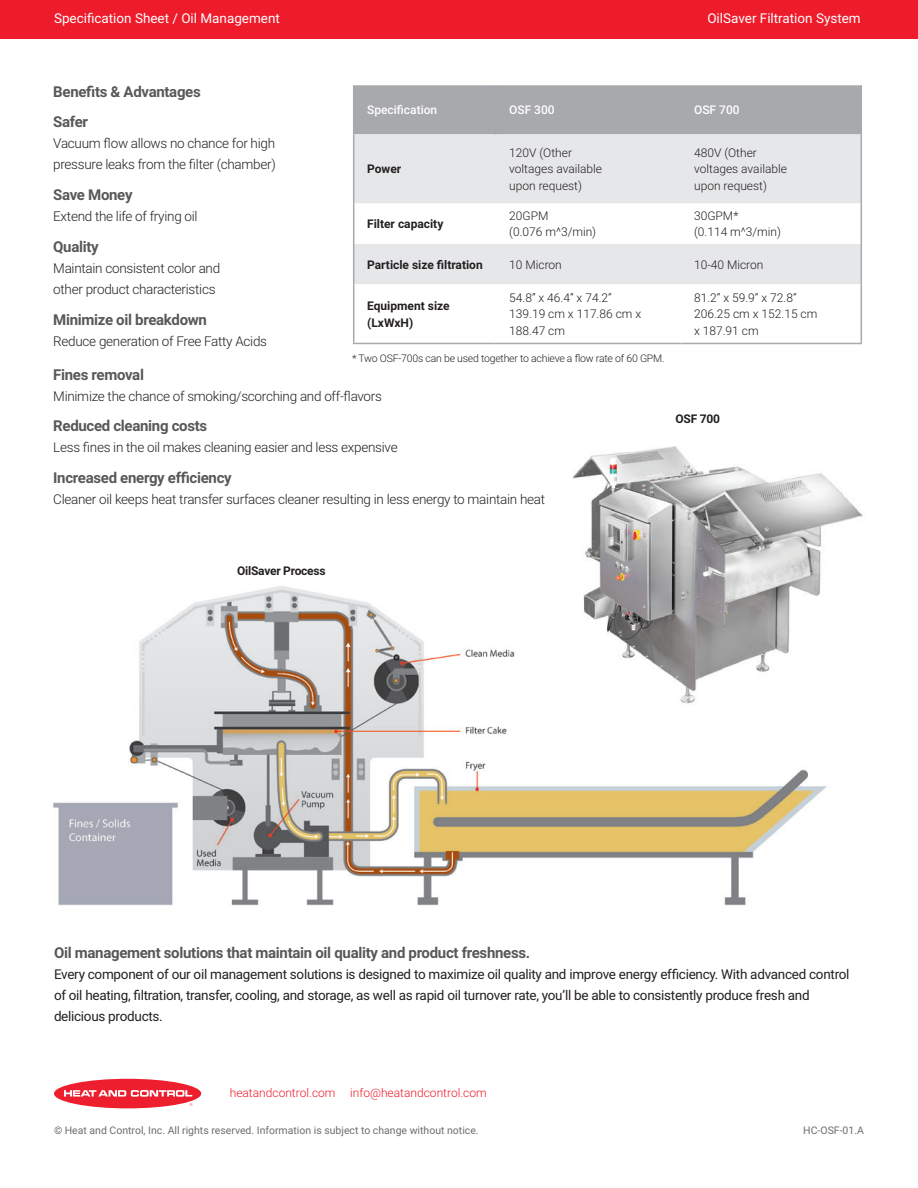
<style>
.page{position:relative;width:918px;height:1188px;background:#fff}
.page>*{position:absolute;margin:0;border:0;box-sizing:border-box;transform-origin:0 0}
.t1{font:700 15px/30.9px "Roboto";letter-spacing:-.02em;color:#57585a}
.t2{font:300 13.5px/21px "Roboto";letter-spacing:-.02em;color:#231f20}
.t3{font:13.5px/21px "Roboto";letter-spacing:-.02em;color:#231f20}
.t4{font:13.5px "Roboto";color:#fff}
.t5{font:300 12px/16.5px "Roboto";color:#231f20}
.t6{font:700 12px/16.5px "Roboto";color:#231f20}
.t7{font:300 12px "Roboto";color:#ee1b2b}
.t8{font:500 12px "Roboto";color:#fff}
.t9{font:700 12px "Roboto";letter-spacing:-.02em;color:#231f20}
.t10{font:10.5px "Roboto";color:#6c6d70}
.t11{font:300 10.5px "Roboto";letter-spacing:-.02em;color:#231f20}
</style>
<div class="page">
<div style="left:0;top:0;width:918px;height:39px;background:#ee1b2b"></div>
<div style="left:54px;top:1079px;width:147px;height:29px;background:#ed1e2d;border-radius:50%"></div>
<svg style="left:64px;top:1090px;width:128px;height:7px"></svg>
<img style="left:53px;top:586px;width:774px;height:320px">
<div style="left:354px;top:85px;width:507px;height:49px;background:#a8a9ad"></div>
<div style="left:354px;top:134px;width:507px;height:69px;background:#e6e7e9"></div>
<svg style="left:354px;top:203px;width:507px;height:140px"></svg>
<hr style="left:353px;top:134px;width:1px;height:69px;background:#a8a9ad">
<hr style="left:353px;top:203px;width:1px;height:41px;background:#a8a9ad">
<hr style="left:353px;top:85px;width:1px;height:49px;background:#a8a9ad">
<hr style="left:495px;top:85px;width:1px;height:49px;background:#a8a9ad">
<hr style="left:353px;top:244px;width:1px;height:40px;background:#a8a9ad">
<hr style="left:353px;top:284px;width:1px;height:59px;background:#a8a9ad">
<hr style="left:353px;top:343px;width:143px;height:1px;background:#a8a9ad">
<hr style="left:496px;top:343px;width:185px;height:1px;background:#a8a9ad">
<hr style="left:681px;top:343px;width:181px;height:1px;background:#a8a9ad">
<hr style="left:861px;top:85px;width:1px;height:49px;background:#a8a9ad">
<hr style="left:861px;top:134px;width:1px;height:69px;background:#a8a9ad">
<hr style="left:861px;top:203px;width:1px;height:41px;background:#a8a9ad">
<hr style="left:861px;top:244px;width:1px;height:40px;background:#a8a9ad">
<hr style="left:861px;top:284px;width:1px;height:59px;background:#a8a9ad">
<div style="left:509px;top:141px;width:116px;height:56px;background:#e6e7e9"></div>
<img style="left:568px;top:446px;width:295px;height:279px">
<p class="t4" style="left:54px;top:9px;width:227px">Specification Sheet / Oil Management</p>
<p class="t4" style="left:707px;top:9px;width:155px">OilSaver Filtration System</p>
<p class="t1" style="left:53px;top:75px;width:149px">Benefits &amp; Advantages<br>Safer</p>
<p class="t2" style="left:53px;top:133px;width:224px">Vacuum flow allows no chance for high pressure leaks from the filter (chamber)</p>
<p class="t1" style="left:53px;top:179px;width:81px">Save Money</p>
<p class="t2" style="left:53px;top:206px;width:146px">Extend the life of frying oil</p>
<p class="t1" style="left:53px;top:231px;width:47px">Quality</p>
<p class="t2" style="left:53px;top:257px;width:169px">Maintain consistent color and other product characteristics</p>
<p class="t1" style="left:53px;top:304px;width:155px">Minimize oil breakdown</p>
<p class="t2" style="left:53px;top:330px;width:215px">Reduce generation of Free Fatty Acids</p>
<p class="t1" style="left:53px;top:358px;width:92px">Fines removal</p>
<p class="t2" style="left:53px;top:385px;width:330px">Minimize the chance of smoking/scorching and off-flavors</p>
<p class="t1" style="left:53px;top:410px;width:156px">Reduced cleaning costs</p>
<p class="t2" style="left:53px;top:437px;width:346px">Less fines in the oil makes cleaning easier and less expensive</p>
<p class="t1" style="left:53px;top:462px;width:180px">Increased energy efficiency</p>
<p class="t2" style="left:53px;top:489px;width:493px">Cleaner oil keeps heat transfer surfaces cleaner resulting in less energy to maintain heat</p>
<p class="t8" style="left:367px;top:102px;width:72px">Specification</p>
<p class="t8" style="left:509px;top:102px;width:47px">OSF 300</p>
<p class="t8" style="left:694px;top:102px;width:47px">OSF 700</p>
<p class="t5" style="left:509px;top:144px;width:94px">120V (Other voltages available upon request)</p>
<p class="t5" style="left:694px;top:144px;width:94px">480V (Other voltages available upon request)</p>
<p class="t6" style="left:367px;top:160px;width:36px">Power</p>
<p class="t6" style="left:367px;top:215px;width:78px">Filter capacity</p>
<p class="t5" style="left:509px;top:207px;width:89px">20GPM<br>(0.076 m^3/min)</p>
<p class="t5" style="left:694px;top:207px;width:89px">30GPM*<br>(0.114 m^3/min)</p>
<p class="t6" style="left:367px;top:256px;width:117px">Particle size filtration</p>
<p class="t5" style="left:509px;top:256px;width:54px">10 Micron</p>
<p class="t5" style="left:694px;top:256px;width:71px">10-40 Micron</p>
<p class="t6" style="left:367px;top:297px;width:84px">Equipment size (LxWxH)</p>
<p class="t5" style="left:509px;top:289px;width:134px">54.8” x 46.4” x 74.2”<br>139.19 cm x 117.86 cm x<br>188.47 cm</p>
<p class="t5" style="left:694px;top:289px;width:125px">81.2” x 59.9” x 72.8”<br>206.25 cm x 152.15 cm x 187.91 cm</p>
<p class="t11" style="left:352px;top:351px;width:314px">* Two OSF-700s can be used together to achieve a flow rate of 60 GPM.</p>
<p class="t6" style="left:676px;top:410px;width:46px">OSF 700</p>
<p class="t9" style="left:237px;top:563px;width:90px">OilSaver Process</p>
<p class="t1" style="left:54px;top:937px;width:478px">Oil management solutions that maintain oil quality and product freshness.</p>
<p class="t3" style="left:54px;top:964px;width:797px">Every component of our oil management solutions is designed to maximize oil quality and improve energy efficiency. With advanced control of oil heating, filtration, transfer, cooling, and storage, as well as rapid oil turnover rate, you’ll be able to consistently produce fresh and delicious products.</p>
<p class="t7" style="left:230px;top:1084px;width:259px">heatandcontrol.com info@heatandcontrol.com</p>
<p class="t10" style="left:54px;top:1123px;width:426px">© Heat and Control, Inc. All rights reserved. Information is subject to change without notice.</p>
<p class="t10" style="left:803px;top:1123px;width:62px">HC-OSF-01.A</p>
</div>
